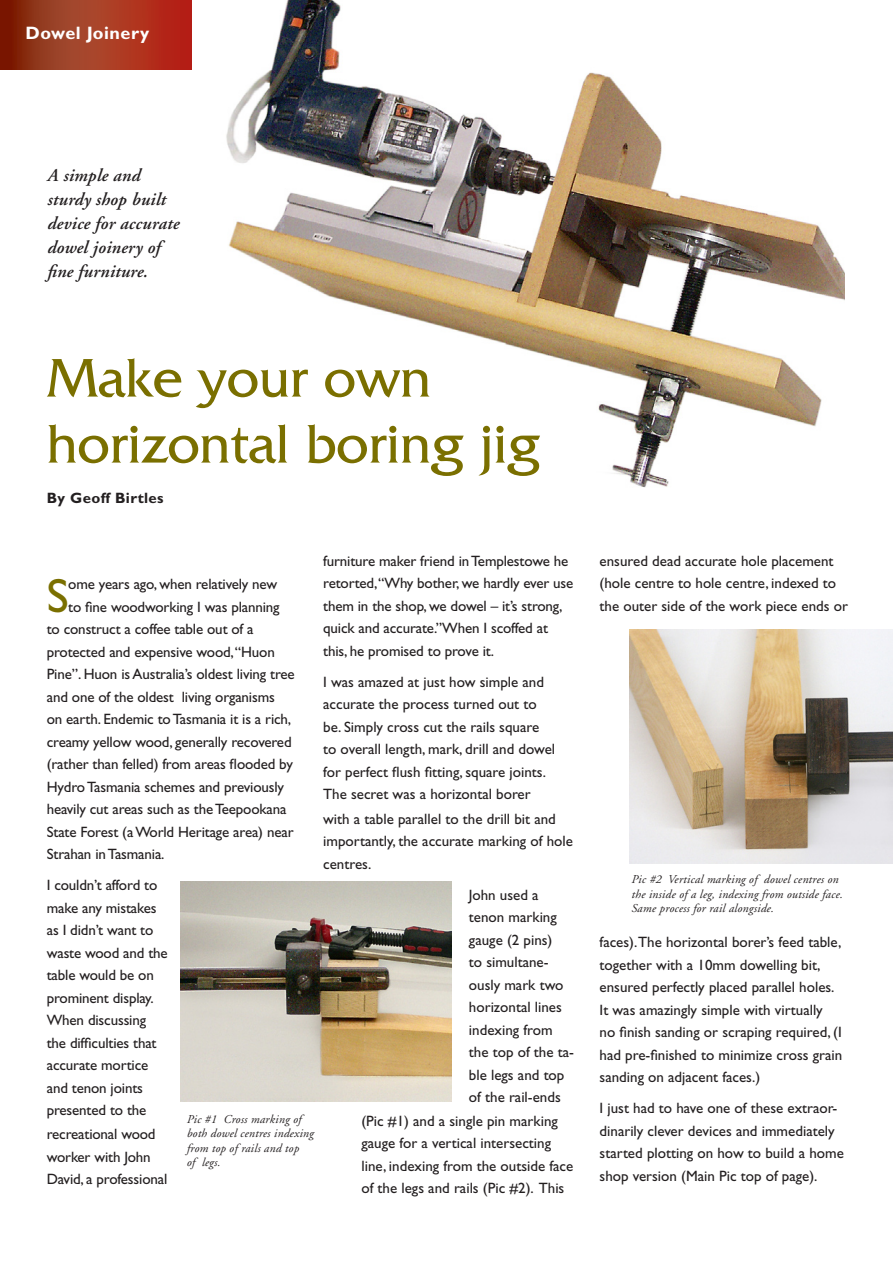
<style>
.page{position:relative;width:893px;height:1263px;background:#fff}
.page>*{position:absolute;margin:0;border:0;box-sizing:border-box;transform-origin:0 0}
.t1{font:57px/66px "Friz Quadrata";color:#7a6f00}
.t2{font:48px "Gill Sans";color:#7a6f00}
.t3{font:italic 600 18px/24px "Adobe Garamond";letter-spacing:.01em;color:#231f20}
.t4{font:700 18px "Gill Sans";letter-spacing:.03em;color:#fff}
.t5{font:15px/22.5px "Gill Sans";color:#231f20}
.t6{font:700 15px "Gill Sans";letter-spacing:.025em;color:#231f20}
.t7{font:italic 12px/14.4px "Adobe Garamond";letter-spacing:.02em;color:#231f20}
</style>
<div class="page">
<img style="left:187px;top:0;width:658px;height:488px">
<svg style="left:0;top:0;width:191px;height:69px;background:#a1331c"></svg>
<img style="left:181px;top:881px;width:271px;height:220px">
<img style="left:629px;top:629px;width:264px;height:234px">
<p class="t4" style="left:26px;top:22px;width:125px">Dowel Joinery</p>
<p class="t3" style="left:47px;top:164px;width:134px">A simple and sturdy shop built device for accurate dowel joinery of fine furniture.</p>
<p class="t1" style="left:47px;top:345px;width:495px">Make your own horizontal boring jig</p>
<p class="t6" style="left:47px;top:489px;width:118px">By Geoff Birtles</p>
<p class="t2" style="left:47px;top:568px;width:23px">S</p>
<p class="t5" style="left:68px;top:573px;width:210px">ome years ago, when relatively new</p>
<p class="t5" style="left:68px;top:595px;width:213px">to fine woodworking I was planning</p>
<p class="t5" style="left:47px;top:618px;width:208px">to construct a coffee table out of a</p>
<p class="t5" style="left:47px;top:640px;width:230px">protected and expensive wood,“Huon</p>
<p class="t5" style="left:47px;top:663px;width:249px">Pine”. Huon is Australia’s oldest living tree</p>
<p class="t5" style="left:47px;top:685px;width:230px">and one of the oldest living organisms</p>
<p class="t5" style="left:47px;top:708px;width:246px">on earth. Endemic to Tasmania it is a rich,</p>
<p class="t5" style="left:47px;top:730px;width:246px">creamy yellow wood, generally recovered</p>
<p class="t5" style="left:47px;top:753px;width:248px">(rather than felled) from areas flooded by</p>
<p class="t5" style="left:47px;top:775px;width:239px">Hydro Tasmania schemes and previously</p>
<p class="t5" style="left:47px;top:798px;width:241px">heavily cut areas such as the Teepookana</p>
<p class="t5" style="left:47px;top:820px;width:248px">State Forest (a World Heritage area) near</p>
<p class="t5" style="left:47px;top:843px;width:119px">Strahan in Tasmania.</p>
<p class="t5" style="left:47px;top:874px;width:123px">I couldn’t afford to make any mistakes as I didn’t want to waste wood and the table would be on prominent display.<br>When discussing the difficulties that accurate mortice and tenon joints presented to the recreational wood worker with John<br>David, a professional</p>
<p class="t7" style="left:186px;top:1112px;width:129px">Pic #1 Cross marking of both dowel centres indexing from top of rails and top<br>of legs.</p>
<p class="t5" style="left:323px;top:549px;width:252px">furniture maker friend in Templestowe he retorted,“Why bother, we hardly ever use them in the shop, we dowel – it’s strong, quick and accurate.”When I scoffed at this, he promised to prove it.</p>
<p class="t5" style="left:323px;top:670px;width:234px">I was amazed at just how simple and accurate the process turned out to be. Simply cross cut the rails square to overall length, mark, drill and dowel for perfect flush fitting, square joints.<br>The secret was a horizontal borer</p>
<p class="t5" style="left:323px;top:807px;width:251px">with a table parallel to the drill bit and importantly, the accurate marking of hole centres.</p>
<p class="t5" style="left:469px;top:883px;width:71px">John used a</p>
<p class="t5" style="left:469px;top:906px;width:89px">tenon marking</p>
<p class="t5" style="left:469px;top:928px;width:85px">gauge (2 pins)</p>
<p class="t5" style="left:469px;top:951px;width:81px">to simultane-</p>
<p class="t5" style="left:469px;top:973px;width:96px">ously mark two</p>
<p class="t5" style="left:469px;top:996px;width:94px">horizontal lines</p>
<p class="t5" style="left:469px;top:1018px;width:85px">indexing from</p>
<p class="t5" style="left:469px;top:1041px;width:107px">the top of the ta-</p>
<p class="t5" style="left:469px;top:1063px;width:97px">ble legs and top</p>
<p class="t5" style="left:469px;top:1086px;width:93px">of the rail-ends</p>
<p class="t5" style="left:361px;top:1109px;width:198px">(Pic #1) and a single pin marking</p>
<p class="t5" style="left:361px;top:1132px;width:191px">gauge for a vertical intersecting</p>
<p class="t5" style="left:361px;top:1154px;width:213px">line, indexing from the outside face</p>
<p class="t5" style="left:361px;top:1177px;width:204px">of the legs and rails (Pic #2). This</p>
<p class="t5" style="left:600px;top:549px;width:250px">ensured dead accurate hole placement (hole centre to hole centre, indexed to the outer side of the work piece ends or</p>
<p class="t7" style="left:631px;top:873px;width:213px">Pic #2 Vertical marking of dowel centres on the inside of a leg, indexing from outside face.<br>Same process for rail alongside.</p>
<p class="t5" style="left:600px;top:931px;width:244px">faces).The horizontal borer’s feed table, together with a 10mm dowelling bit, ensured perfectly placed parallel holes.<br>It was amazingly simple with virtually no finish sanding or scraping required, (I had pre-finished to minimize cross grain sanding on adjacent faces.)</p>
<p class="t5" style="left:600px;top:1097px;width:246px">I just had to have one of these extraor&shy;dinarily clever devices and immediately started plotting on how to build a home shop version (Main Pic top of page).</p>
</div>
